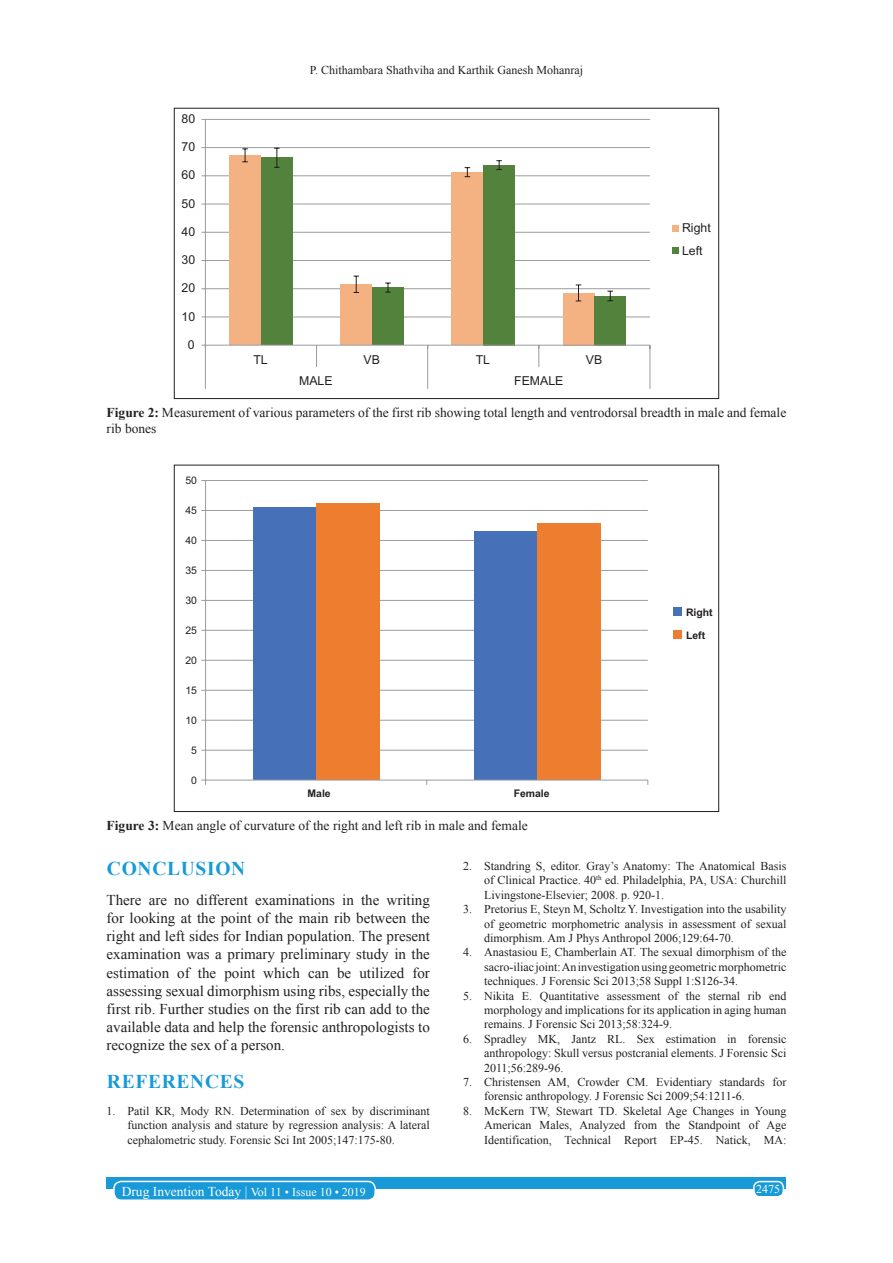
<style>
.page{position:relative;width:893px;height:1263px;background:#fff}
.page>*{position:absolute;margin:0;border:0;box-sizing:border-box;transform-origin:0 0}
.t1{font:700 19.5px "Times New Roman";letter-spacing:.035em;color:#179ad7}
.TX{font:15px/18.1px "Times New Roman";color:#231f20;text-align:justify}
.FGC{font:13.5px/16.2px "Times New Roman";color:#231f20}
.RF{font:13.5px "Times New Roman";color:#fff}
.t2{font:12.3px/22.2px "Arial";color:#231f20}
.REF{font:12px/14.4px "Times New Roman";color:#231f20;text-align:justify}
.RF-2{font:12px "Times New Roman";color:#fff}
.t3{font:10.5px "Arial";color:#231f20}
.t4{font:700 10.5px/22.4px "Arial";color:#231f20}
.s1{font-weight:700}
.s2{font-size:12px}
</style>
<div class="page">
<div style="left:106px;top:1177px;width:680px;height:12px;background:#179ad7"></div>
<div style="left:753px;top:1181px;width:30px;height:15px;background:#179ad7;border-radius:6px"></div>
<div style="left:752px;top:1180px;width:31px;height:17px;border:2px solid #fff;border-radius:6px"></div>
<div style="left:114px;top:1181px;width:261px;height:19px;background:#179ad7;border-radius:7px"></div>
<div style="left:113px;top:1180px;width:263px;height:21px;border:2px solid #fff;border-radius:7px"></div>
<hr style="left:205px;top:119px;width:444px;height:1px;background:#9b9ca0">
<hr style="left:205px;top:147px;width:444px;height:1px;background:#9b9ca0">
<hr style="left:205px;top:175px;width:444px;height:1px;background:#9b9ca0">
<hr style="left:205px;top:204px;width:444px;height:1px;background:#9b9ca0">
<hr style="left:205px;top:232px;width:444px;height:1px;background:#9b9ca0">
<hr style="left:205px;top:260px;width:444px;height:1px;background:#9b9ca0">
<hr style="left:205px;top:288px;width:444px;height:1px;background:#9b9ca0">
<hr style="left:205px;top:316px;width:444px;height:1px;background:#9b9ca0">
<div style="left:562px;top:293px;width:32px;height:52px;background:#f4b181"></div>
<div style="left:451px;top:172px;width:32px;height:173px;background:#f4b181"></div>
<div style="left:340px;top:284px;width:32px;height:61px;background:#f4b181"></div>
<div style="left:229px;top:155px;width:32px;height:190px;background:#f4b181"></div>
<div style="left:594px;top:296px;width:32px;height:49px;background:#52823b"></div>
<div style="left:483px;top:165px;width:31px;height:180px;background:#52823b"></div>
<div style="left:372px;top:288px;width:31px;height:57px;background:#52823b"></div>
<div style="left:261px;top:158px;width:31px;height:187px;background:#52823b"></div>
<svg style="left:242px;top:148px;width:6px;height:14px"></svg>
<svg style="left:353px;top:276px;width:6px;height:17px"></svg>
<svg style="left:464px;top:167px;width:6px;height:10px"></svg>
<svg style="left:575px;top:284px;width:6px;height:17px"></svg>
<svg style="left:274px;top:148px;width:5px;height:20px"></svg>
<svg style="left:385px;top:283px;width:5px;height:10px"></svg>
<svg style="left:496px;top:160px;width:5px;height:10px"></svg>
<svg style="left:607px;top:291px;width:5px;height:10px"></svg>
<hr style="left:205px;top:119px;width:1px;height:226px;background:#9b9ca0">
<hr style="left:205px;top:345px;width:444px;height:1px;background:#9b9ca0">
<svg style="left:538px;top:346px;width:1px;height:21px"></svg>
<svg style="left:316px;top:346px;width:1px;height:21px"></svg>
<svg style="left:649px;top:345px;width:1px;height:44px"></svg>
<svg style="left:427px;top:346px;width:1px;height:43px"></svg>
<svg style="left:201px;top:345px;width:5px;height:44px"></svg>
<div style="left:672px;top:225px;width:6px;height:7px;background:#f4b181"></div>
<svg style="left:672px;top:248px;width:6px;height:6px"></svg>
<div style="left:174px;top:108px;width:544px;height:291px;border:1px solid #231f20"></div>
<hr style="left:205px;top:480px;width:442px;height:1px;background:#9b9ca0">
<hr style="left:205px;top:510px;width:442px;height:1px;background:#9b9ca0">
<hr style="left:205px;top:540px;width:442px;height:1px;background:#9b9ca0">
<hr style="left:205px;top:570px;width:442px;height:1px;background:#9b9ca0">
<hr style="left:205px;top:600px;width:442px;height:1px;background:#9b9ca0">
<hr style="left:205px;top:630px;width:442px;height:1px;background:#9b9ca0">
<hr style="left:205px;top:660px;width:442px;height:1px;background:#9b9ca0">
<hr style="left:205px;top:690px;width:442px;height:1px;background:#9b9ca0">
<hr style="left:205px;top:720px;width:442px;height:1px;background:#9b9ca0">
<hr style="left:205px;top:750px;width:442px;height:1px;background:#9b9ca0">
<div style="left:474px;top:531px;width:63px;height:249px;background:#4671b8"></div>
<div style="left:253px;top:507px;width:63px;height:273px;background:#4671b8"></div>
<div style="left:537px;top:524px;width:63px;height:256px;background:#ee7d30"></div>
<div style="left:316px;top:503px;width:63px;height:277px;background:#ee7d30"></div>
<hr style="left:205px;top:480px;width:1px;height:300px;background:#9b9ca0">
<hr style="left:205px;top:779px;width:442px;height:1px;background:#9b9ca0">
<svg style="left:201px;top:779px;width:5px;height:6px"></svg>
<div style="left:673px;top:607px;width:8px;height:9px;background:#4671b8"></div>
<div style="left:673px;top:630px;width:8px;height:8px;background:#ee7d30"></div>
<p class="t2" style="left:181px;top:108px;width:15px">80</p>
<p class="t2" style="left:181px;top:136px;width:15px">70</p>
<p class="t2" style="left:181px;top:164px;width:15px">60</p>
<p class="t2" style="left:181px;top:192px;width:15px">50</p>
<p class="t2" style="left:181px;top:220px;width:15px">40</p>
<p class="t2" style="left:181px;top:249px;width:15px">30</p>
<p class="t2" style="left:181px;top:277px;width:15px">20</p>
<p class="t2" style="left:181px;top:305px;width:15px">10</p>
<p class="t2" style="left:188px;top:333px;width:8px">0</p>
<p class="REF" style="left:310px;top:63px;width:274px">P. Chithambara Shathviha and Karthik Ganesh Mohanraj</p>
<p class="t2" style="left:253px;top:348px;width:16px">TL</p>
<p class="t2" style="left:363px;top:348px;width:18px">VB</p>
<p class="t2" style="left:475px;top:348px;width:16px">TL</p>
<p class="t2" style="left:585px;top:348px;width:18px">VB</p>
<p class="t2" style="left:299px;top:370px;width:35px">MALE</p>
<p class="t2" style="left:514px;top:370px;width:51px">FEMALE</p>
<p class="t2" style="left:681px;top:217px;width:30px">Right<br>Left</p>
<p class="FGC" style="left:106px;top:404px;width:681px"><span class="s1">Figure 2:</span> Measurement of various parameters of the first rib showing total length and ventrodorsal breadth in male and female rib bones</p>
<p class="t3" style="left:185px;top:473px;width:13px">50</p>
<p class="t3" style="left:185px;top:503px;width:13px">45</p>
<p class="t3" style="left:185px;top:533px;width:13px">40</p>
<p class="t3" style="left:185px;top:563px;width:13px">35</p>
<p class="t3" style="left:185px;top:593px;width:13px">30</p>
<p class="t3" style="left:185px;top:623px;width:13px">25</p>
<p class="t3" style="left:185px;top:653px;width:13px">20</p>
<p class="t3" style="left:185px;top:683px;width:13px">15</p>
<p class="t3" style="left:185px;top:713px;width:13px">10</p>
<p class="t3" style="left:191px;top:743px;width:7px">5</p>
<p class="t3" style="left:191px;top:773px;width:7px">0</p>
<p class="t4" style="left:307px;top:782px;width:25px">Male</p>
<p class="t4" style="left:513px;top:782px;width:37px">Female</p>
<p class="FGC" style="left:106px;top:817px;width:422px"><span class="s1">Figure 3:</span> Mean angle of curvature of the right and left rib in male and female</p>
<p class="t4" style="left:685px;top:601px;width:28px">Right<br>Left</p>
<h1 class="t1" style="left:107px;top:854px;width:140px">CONCLUSION</h1>
<p class="TX" style="left:106px;top:890px;width:325px">There are no different examinations in the writing for looking at the point of the main rib between the right and left sides for Indian population. The present examination was a primary preliminary study in the estimation of the point which can be utilized for assessing sexual dimorphism using ribs, especially the first rib. Further studies on the first rib can add to the available data and help the forensic anthropologists to recognize the sex of a person.</p>
<h1 class="t1" style="left:107px;top:1067px;width:139px">REFERENCES</h1>
<p class="REF" style="left:128px;top:1103px;width:304px;text-indent:-21px">1. Patil KR, Mody RN. Determination of sex by discriminant function analysis and stature by regression analysis: A lateral cephalometric study. Forensic Sci Int 2005;147:175-80.</p>
<p class="REF" style="left:484px;top:858px;width:304px;text-indent:-21px">2. Standring S, editor. Gray’s Anatomy: The Anatomical Basis of Clinical Practice. 40<sup>th</sup> ed. Philadelphia, PA, USA: Churchill Livingstone-Elsevier; 2008. p. 920-1.</p>
<p class="REF" style="left:484px;top:901px;width:304px;text-indent:-21px">3. Pretorius E, Steyn M, Scholtz Y. Investigation into the usability of geometric morphometric analysis in assessment of sexual dimorphism. Am J Phys Anthropol 2006;129:64-70.</p>
<p class="REF" style="left:484px;top:944px;width:304px;text-indent:-21px">4. Anastasiou E, Chamberlain AT. The sexual dimorphism of the sacro-iliac joint: An investigation using geometric morphometric techniques. J Forensic Sci 2013;58 Suppl 1:S126-34.</p>
<p class="REF" style="left:484px;top:988px;width:304px;text-indent:-21px">5. Nikita E. Quantitative assessment of the sternal rib end morphology and implications for its application in aging human remains. J Forensic Sci 2013;58:324-9.</p>
<p class="REF" style="left:484px;top:1031px;width:304px;text-indent:-21px">6. Spradley MK, Jantz RL. Sex estimation in forensic anthropology: Skull versus postcranial elements. J Forensic Sci 2011;56:289-96.</p>
<p class="REF" style="left:484px;top:1074px;width:304px;text-indent:-21px">7. Christensen AM, Crowder CM. Evidentiary standards for forensic anthropology. J Forensic Sci 2009;54:1211-6.</p>
<p class="REF" style="left:484px;top:1103px;width:304px;text-indent:-21px">8. McKern TW, Stewart TD. Skeletal Age Changes in Young American Males, Analyzed from the Standpoint of Age Identification, Technical Report EP-45. Natick, MA:</p>
<p class="RF" style="left:122px;top:1181px;width:246px">Drug Invention Today | <span class="s2">Vol 11 • Issue 10 • 2019</span></p>
<p class="RF-2" style="left:755px;top:1180px;width:25px">2475</p>
</div>
